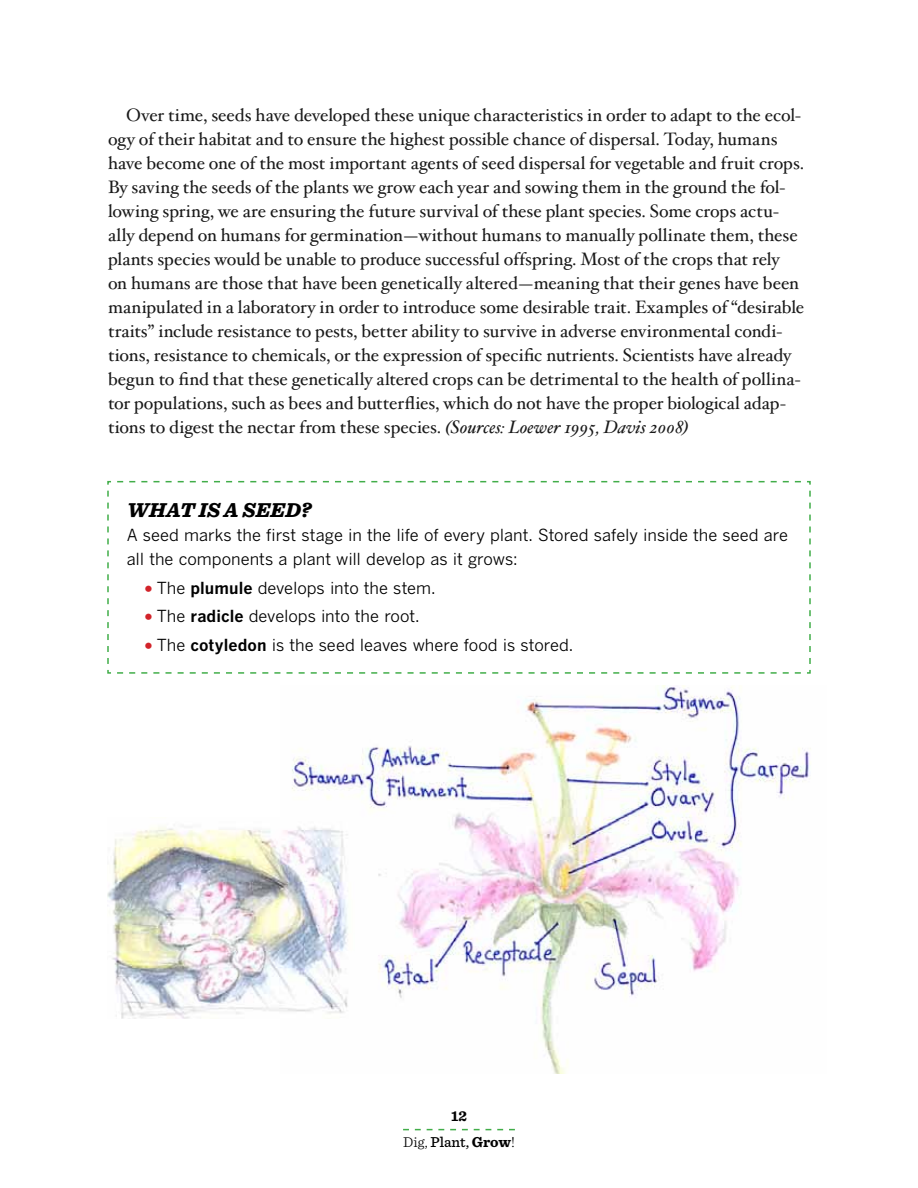
<style>
.page{position:relative;width:918px;height:1188px;background:#fff}
.page>*{position:absolute;margin:0;border:0;box-sizing:border-box;transform-origin:0 0}
.t1{font:italic 900 21px "Sentinel";letter-spacing:.01em;color:#000}
.t2{font:18px/24px "Hoefler Text";letter-spacing:-.005em;color:#1a1a1a}
.t3{font:16.5px/24px "Benton Gothic";letter-spacing:-.005em;color:#000}
.t4{font:700 15px/26.2px "Sentinel";color:#000;text-align:center}
.s1{font-style:italic}
.s2{font-weight:900;font-size:15px;color:#d2232a}
.s3{font-weight:700}
.s4{font-weight:300}
.s5{font-weight:500}
</style>
<div class="page">
<svg style="left:403px;top:1129px;width:112px;height:1px"></svg>
<svg style="left:107px;top:480px;width:704px;height:194px"></svg>
<img style="left:292px;top:686px;width:519px;height:388px">
<img style="left:107px;top:818px;width:248px;height:200px">
<p class="t2" style="left:108px;top:104px;width:698px;text-indent:18px">Over time, seeds have developed these unique characteristics in order to adapt to the ecol&shy;ogy of their habitat and to ensure the highest possible chance of dispersal. Today, humans have become one of the most important agents of seed dispersal for vegetable and fruit crops.<br>By saving the seeds of the plants we grow each year and sowing them in the ground the fol&shy;lowing spring, we are ensuring the future survival of these plant species. Some crops actu&shy;ally depend on humans for germination—without humans to manually pollinate them, these plants species would be unable to produce successful offspring. Most of the crops that rely<br>on humans are those that have been genetically altered—meaning that their genes have been manipulated in a laboratory in order to introduce some desirable trait. Examples of “desirable traits” include resistance to pests, better ability to survive in adverse environmental condi&shy;tions, resistance to chemicals, or the expression of specific nutrients. Scientists have already begun to find that these genetically altered crops can be detrimental to the health of pollina&shy;tor populations, such as bees and butterflies, which do not have the proper biological adap&shy;tions to digest the nectar from these species. <span class="s1">(Sources: Loewer 1995, Davis 2008)</span></p>
<p class="t1" style="left:127px;top:493px;width:186px">WHAT IS A SEED?</p>
<p class="t3" style="left:127px;top:523px;width:663px">A seed marks the first stage in the life of every plant. Stored safely inside the seed are all the components a plant will develop as it grows:</p>
<p class="t3" style="left:145px;top:575px;width:292px"><span class="s2">•</span> The <span class="s3">plumule</span> develops into the stem.</p>
<p class="t3" style="left:145px;top:604px;width:277px"><span class="s2">•</span> The <span class="s3">radicle</span> develops into the root.</p>
<p class="t3" style="left:145px;top:632px;width:430px"><span class="s2">•</span> The <span class="s3">cotyledon</span> is the seed leaves where food is stored.</p>
<p class="t4" style="left:403px;top:1102px;width:113px">12<br><span class="s4">Dig,</span> <span class="s5">Plant,</span> Grow<span class="s4">!</span></p>
</div>
